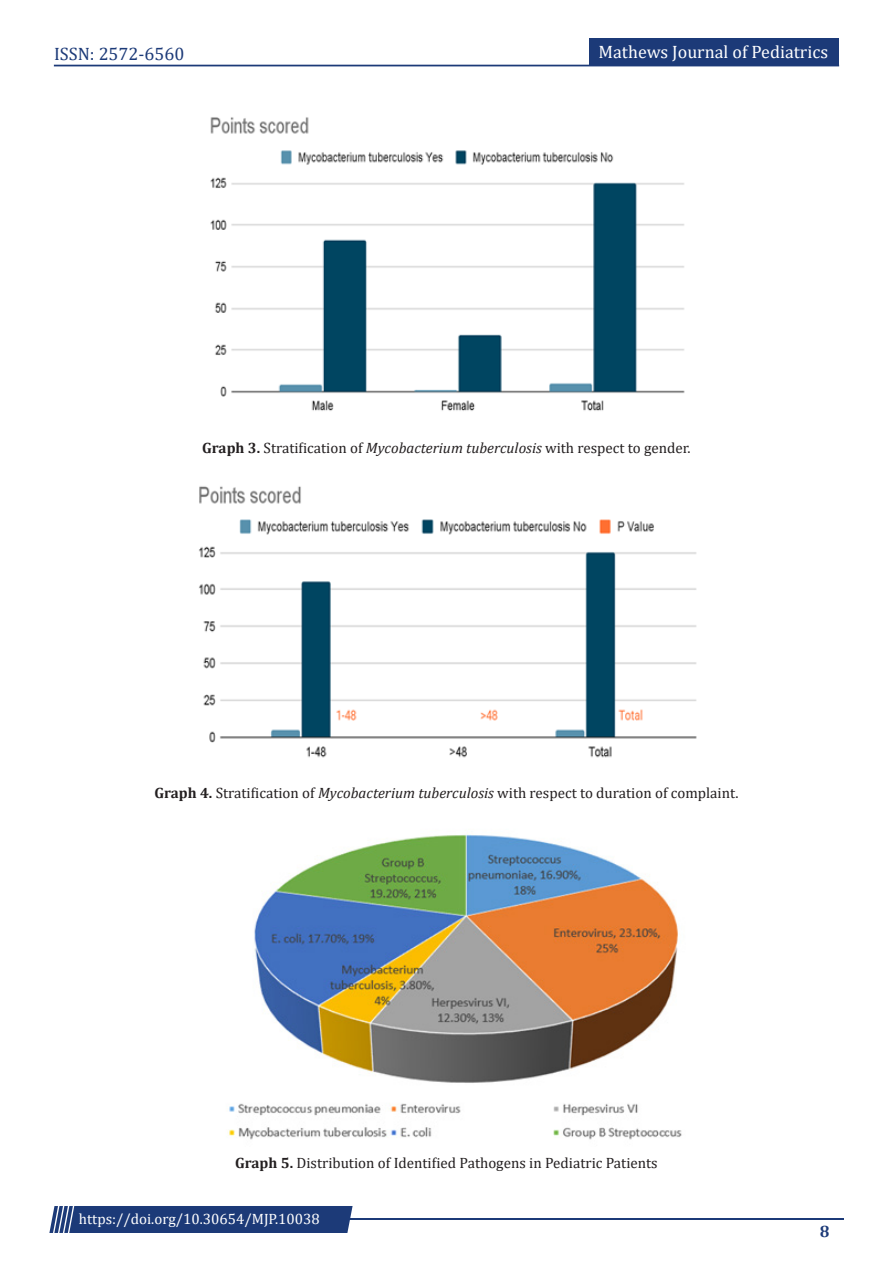
<style>
.page{position:relative;width:893px;height:1263px;background:#fff}
.page>*{position:absolute;margin:0;border:0;box-sizing:border-box;transform-origin:0 0}
.t1{font:18px "Cambria";color:#fff}
.t2{font:18px "Cambria";color:#1c3a78}
.t3{font:700 16.5px "Cambria";color:#1c3a78}
.t4{font:15px "Cambria";color:#231f20}
.t5{font:15px "Cambria";color:#fff}
.s1{font-weight:700}
.s2{font-style:italic}
</style>
<div class="page">
<div style="left:54px;top:65px;width:785px;height:1px;border:1px solid #1c3a78"></div>
<div style="left:589px;top:39px;width:250px;height:27px;background:#1c3a78"></div>
<hr style="left:310px;top:1219px;width:534px;height:1px;background:#1c3a78">
<div style="left:49px;top:1206px;width:304px;height:27px;background:#1c3a78"></div>
<img style="left:210px;top:117px;width:475px;height:294px">
<img style="left:199px;top:486px;width:498px;height:272px">
<img style="left:229px;top:830px;width:453px;height:310px">
<p class="t2" style="left:54px;top:43px;width:132px">ISSN: 2572-6560</p>
<p class="t1" style="left:598px;top:41px;width:231px">Mathews Journal of Pediatrics</p>
<p class="t4" style="left:202px;top:439px;width:490px"><span class="s1">Graph 3.</span> Stratification of <span class="s2">Mycobacterium tuberculosis</span> with respect to gender.</p>
<p class="t4" style="left:154px;top:784px;width:586px"><span class="s1">Graph 4.</span> Stratification of <span class="s2">Mycobacterium tuberculosis</span> with respect to duration of complaint.</p>
<p class="t4" style="left:235px;top:1154px;width:424px"><span class="s1">Graph 5.</span> Distribution of Identified Pathogens in Pediatric Patients</p>
<p class="t5" style="left:79px;top:1210px;width:242px">https://doi.org/10.30654/MJP.10038</p>
<p class="t3" style="left:820px;top:1220px;width:11px">8</p>
</div>
